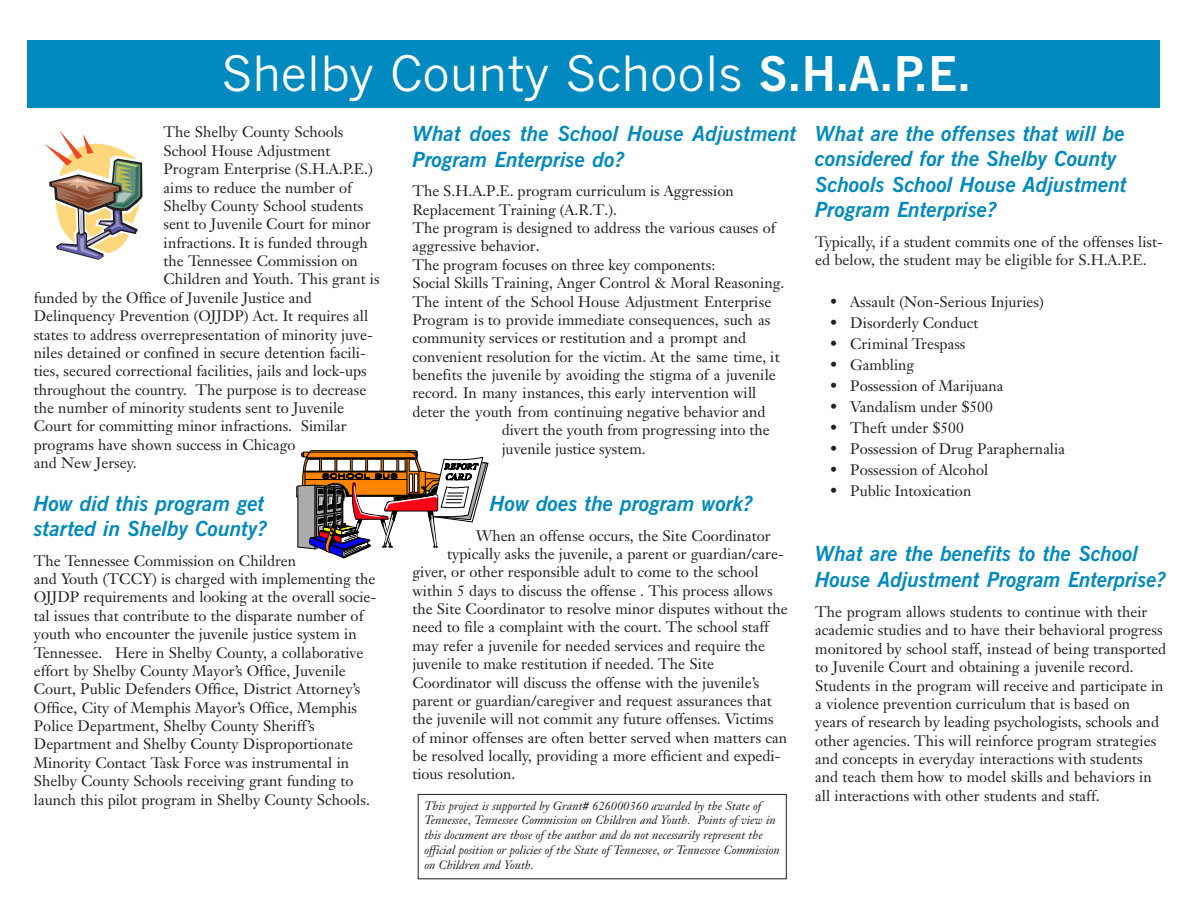
<style>
.page{position:relative;width:1188px;height:918px;background:#fff}
.page>*{position:absolute;margin:0;border:0;box-sizing:border-box;transform-origin:0 0}
.t1{font:48px "News Gothic";color:#fff}
.t2{font:italic 700 21px/25.5px "News Gothic BT";color:#008ac0}
.t3{font:15px/18.5px "Janson Text";color:#231f20}
.t4{font:italic 12px/14.7px "Janson Text";color:#231f20}
.s1{font-family:"News Gothic BT";font-weight:700}
</style>
<div class="page">
<div style="left:27px;top:40px;width:1133px;height:68px;background:#008ac0"></div>
<svg style="left:45px;top:130px;width:97px;height:130px"></svg>
<svg style="left:296px;top:450px;width:193px;height:109px"></svg>
<div style="left:418px;top:794px;width:368px;height:85px;border:1px solid #231f20"></div>
<h1 class="t1" style="left:221px;top:46px;width:752px">Shelby County Schools <span class="s1">S.H.A.P.E.</span></h1>
<p class="t3" style="left:164px;top:124px;width:182px">The Shelby County Schools</p>
<p class="t3" style="left:164px;top:143px;width:169px">School House Adjustment</p>
<p class="t3" style="left:164px;top:161px;width:211px">Program Enterprise (S.H.A.P.E.)</p>
<p class="t3" style="left:164px;top:180px;width:190px">aims to reduce the number of</p>
<p class="t3" style="left:163px;top:198px;width:202px">Shelby County School students</p>
<p class="t3" style="left:164px;top:216px;width:209px">sent to Juvenile Court for minor</p>
<p class="t3" style="left:164px;top:235px;width:206px">infractions. It is funded through</p>
<p class="t3" style="left:164px;top:253px;width:196px">the Tennessee Commission on</p>
<p class="t3" style="left:164px;top:271px;width:218px">Children and Youth. This grant is</p>
<p class="t3" style="left:34px;top:290px;width:280px">funded by the Office of Juvenile Justice and</p>
<p class="t3" style="left:34px;top:308px;width:336px">Delinquency Prevention (OJJDP) Act. It requires all</p>
<p class="t3" style="left:34px;top:327px;width:341px">states to address overrepresentation of minority juve-</p>
<p class="t3" style="left:34px;top:345px;width:334px">niles detained or confined in secure detention facili-</p>
<p class="t3" style="left:34px;top:363px;width:335px">ties, secured correctional facilities, jails and lock-ups</p>
<p class="t3" style="left:34px;top:382px;width:334px">throughout the country. The purpose is to decrease</p>
<p class="t3" style="left:34px;top:400px;width:312px">the number of minority students sent to Juvenile</p>
<p class="t3" style="left:34px;top:418px;width:314px">Court for committing minor infractions. Similar</p>
<p class="t3" style="left:34px;top:437px;width:263px">programs have shown success in Chicago</p>
<p class="t3" style="left:34px;top:455px;width:104px">and New Jersey.</p>
<h2 class="t2" style="left:34px;top:492px;width:235px">How did this program get started in Shelby County?</h2>
<p class="t3" style="left:34px;top:553px;width:344px">The Tennessee Commission on Children<br>and Youth (TCCY) is charged with implementing the OJJDP requirements and looking at the overall socie&shy;tal issues that contribute to the disparate number of youth who encounter the juvenile justice system in Tennessee. Here in Shelby County, a collaborative effort by Shelby County Mayor’s Office, Juvenile Court, Public Defenders Office, District Attorney’s Office, City of Memphis Mayor’s Office, Memphis Police Department, Shelby County Sheriff’s Department and Shelby County Disproportionate Minority Contact Task Force was instrumental in Shelby County Schools receiving grant funding to launch this pilot program in Shelby County Schools.</p>
<h2 class="t2" style="left:412px;top:123px;width:386px">What does the School House Adjustment<br>Program Enterprise do?</h2>
<p class="t3" style="left:412px;top:182px;width:323px">The S.H.A.P.E. program curriculum is Aggression</p>
<p class="t3" style="left:412px;top:200px;width:206px">Replacement Training (A.R.T.).</p>
<p class="t3" style="left:412px;top:219px;width:365px">The program is designed to address the various causes of</p>
<p class="t3" style="left:412px;top:237px;width:129px">aggressive behavior.</p>
<p class="t3" style="left:412px;top:255px;width:305px">The program focuses on three key components:</p>
<p class="t3" style="left:412px;top:274px;width:373px">Social Skills Training, Anger Control &amp; Moral Reasoning.</p>
<p class="t3" style="left:412px;top:294px;width:360px">The intent of the School House Adjustment Enterprise</p>
<p class="t3" style="left:412px;top:312px;width:360px">Program is to provide immediate consequences, such as</p>
<p class="t3" style="left:412px;top:330px;width:335px">community services or restitution and a prompt and</p>
<p class="t3" style="left:412px;top:349px;width:369px">convenient resolution for the victim. At the same time, it</p>
<p class="t3" style="left:412px;top:367px;width:365px">benefits the juvenile by avoiding the stigma of a juvenile</p>
<p class="t3" style="left:412px;top:386px;width:346px">record. In many instances, this early intervention will</p>
<p class="t3" style="left:412px;top:404px;width:355px">deter the youth from continuing negative behavior and</p>
<p class="t3" style="left:502px;top:421px;width:270px">divert the youth from progressing into the</p>
<p class="t3" style="left:502px;top:439px;width:146px">juvenile justice system.</p>
<h2 class="t2" style="left:490px;top:493px;width:264px">How does the program work?</h2>
<p class="t3" style="left:476px;top:528px;width:296px">When an offense occurs, the Site Coordinator</p>
<p class="t3" style="left:447px;top:546px;width:338px">typically asks the juvenile, a parent or guardian/care-</p>
<p class="t3" style="left:412px;top:564px;width:348px">giver, or other responsible adult to come to the school</p>
<p class="t3" style="left:412px;top:583px;width:362px">within 5 days to discuss the offense . This process allows</p>
<p class="t3" style="left:412px;top:601px;width:377px">the Site Coordinator to resolve minor disputes without the</p>
<p class="t3" style="left:412px;top:620px;width:358px">need to file a complaint with the court. The school staff</p>
<p class="t3" style="left:412px;top:638px;width:354px">may refer a juvenile for needed services and require the</p>
<p class="t3" style="left:412px;top:656px;width:303px">juvenile to make restitution if needed. The Site</p>
<p class="t3" style="left:412px;top:675px;width:349px">Coordinator will discuss the offense with the juvenile’s</p>
<p class="t3" style="left:412px;top:693px;width:361px">parent or guardian/caregiver and request assurances that</p>
<p class="t3" style="left:412px;top:711px;width:363px">the juvenile will not commit any future offenses. Victims</p>
<p class="t3" style="left:412px;top:730px;width:376px">of minor offenses are often better served when matters can</p>
<p class="t3" style="left:412px;top:748px;width:370px">be resolved locally, providing a more efficient and expedi-</p>
<p class="t3" style="left:412px;top:767px;width:105px">tious resolution.</p>
<p class="t4" style="left:424px;top:800px;width:357px">This project is supported by Grant# 626000360 awarded by the State of Tennessee, Tennessee Commission on Children and Youth. Points of view in this document are those of the author and do not necessarily represent the official position or policies of the State of Tennessee, or Tennessee Commission on Children and Youth.</p>
<h2 class="t2" style="left:815px;top:123px;width:313px">What are the offenses that will be considered for the Shelby County<br>Schools School House Adjustment<br>Program Enterprise?</h2>
<p class="t3" style="left:815px;top:234px;width:349px">Typically, if a student commits one of the offenses list&shy;ed below, the student may be eligible for S.H.A.P.E.</p>
<p class="t3" style="left:830px;top:295px;width:215px">• Assault (Non-Serious Injuries)</p>
<p class="t3" style="left:830px;top:316px;width:150px">• Disorderly Conduct</p>
<p class="t3" style="left:830px;top:337px;width:137px">• Criminal Trespass</p>
<p class="t3" style="left:830px;top:358px;width:86px">• Gambling</p>
<p class="t3" style="left:830px;top:379px;width:175px">• Possession of Marijuana</p>
<p class="t3" style="left:830px;top:400px;width:164px">• Vandalism under $500</p>
<p class="t3" style="left:830px;top:421px;width:135px">• Theft under $500</p>
<p class="t3" style="left:830px;top:442px;width:237px">• Possession of Drug Paraphernalia</p>
<p class="t3" style="left:830px;top:463px;width:160px">• Possession of Alcohol</p>
<p class="t3" style="left:830px;top:484px;width:143px">• Public Intoxication</p>
<h2 class="t2" style="left:815px;top:543px;width:352px">What are the benefits to the School<br>House Adjustment Program Enterprise?</h2>
<p class="t3" style="left:815px;top:604px;width:353px">The program allows students to continue with their academic studies and to have their behavioral progress monitored by school staff, instead of being transported to Juvenile Court and obtaining a juvenile record.<br>Students in the program will receive and participate in a violence prevention curriculum that is based on<br>years of research by leading psychologists, schools and other agencies. This will reinforce program strategies and concepts in everyday interactions with students and teach them how to model skills and behaviors in all interactions with other students and staff.</p>
</div>
